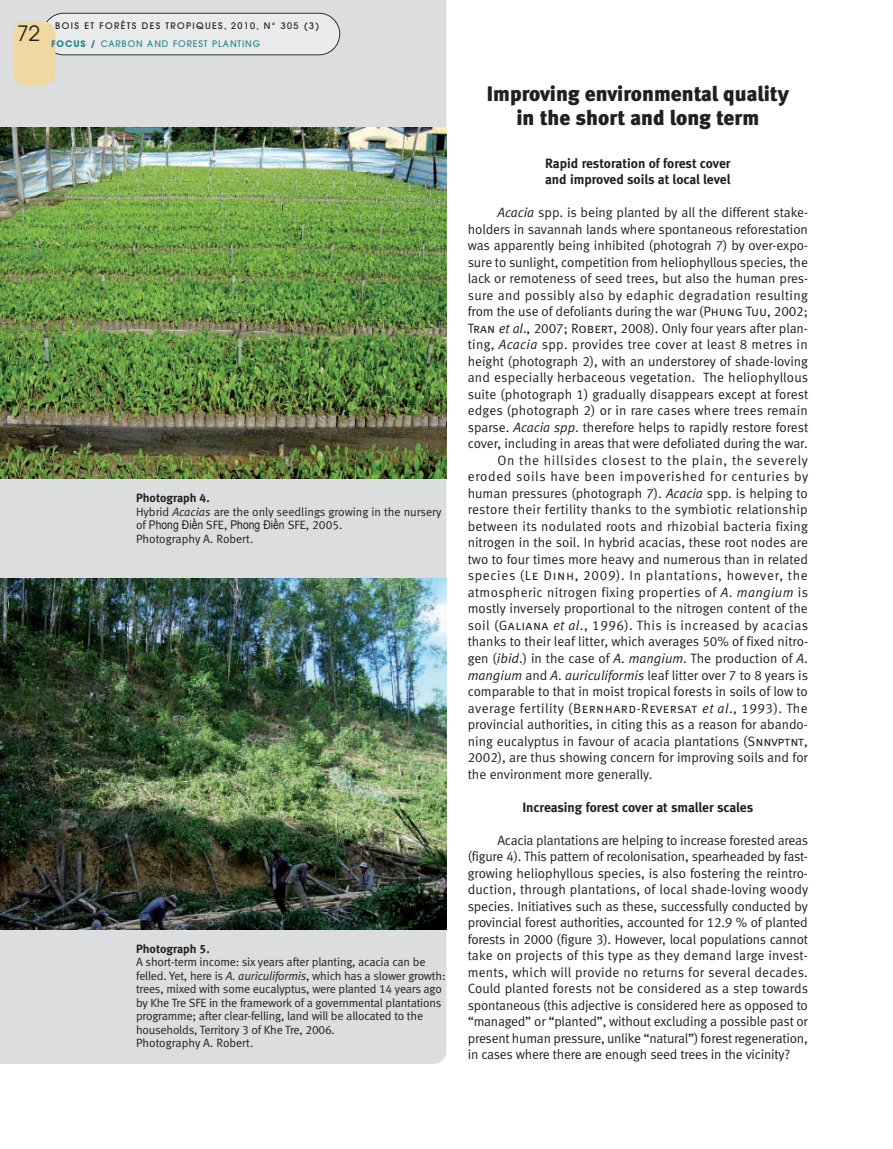
<style>
.page{position:relative;width:893px;height:1149px;background:#fff}
.page>*{position:absolute;margin:0;border:0;box-sizing:border-box;transform-origin:0 0}
.t1{font:21px/24px "Meta Black LF";color:#231f20;text-align:center}
.t2{font:21px "Avant Garde";color:#231f20}
.t3{font:13.5px/16.5px "Meta Normal LF";color:#231f20;text-align:justify}
.t4{font:13.5px "Meta Normal LF";letter-spacing:.02em;color:#231f20}
.t5{font:13.5px "Meta Normal LF";letter-spacing:.035em;color:#231f20}
.t6{font:13.5px "Meta Normal LF";letter-spacing:.025em;color:#231f20}
.t7{font:13.5px/16.5px "Meta Bold LF";letter-spacing:-.005em;color:#231f20}
.t8{font:13.5px "Meta Normal LF";letter-spacing:.05em;color:#231f20}
.t9{font:13.5px "Meta Normal LF";letter-spacing:.045em;color:#231f20}
.t10{font:12px/13.5px "Meta Normal LF";letter-spacing:-.015em;color:#231f20}
.t11{font:12px "Arial";color:#231f20;scale:.86 1}
.t12{font:12px "Meta Bold LF";color:#231f20}
.t13{font:500 9px/18px "Avant Garde";letter-spacing:.15em;color:#231f20}
.s1{font-weight:700;color:#2c8993}
.s2{color:#2c8993}
.s3{font-style:italic}
.s4{font-family:"Meta Normal LF"}
.s5{font-family:"Meta Normal LF Caps"}
</style>
<div class="page">
<div style="left:0;top:0;width:446px;height:1063px;background:#dcdddf"></div>
<img style="left:0;top:128px;width:446px;height:350px">
<img style="left:0;top:578px;width:446px;height:351px">
<svg style="left:43px;top:13px;width:297px;height:42px;background:#e2e3e4"></svg>
<div style="left:13px;top:21px;width:42px;height:64px;background:#f0d9a0;border-radius:13px"></div>
<h1 class="t2" style="left:17px;top:26px;width:25px">72</h1>
<p class="t13" style="left:51px;top:18px;width:270px;text-indent:4px">BOIS ET FORÊTS DES TROPIQUES, 2010, N° 305 (3)<br><span class="s1">FOCUS /</span> <span class="s2">CARBON AND FOREST PLANTING</span></p>
<p class="t12" style="left:136px;top:493px;width:75px">Photograph 4.</p>
<p class="t10" style="left:136px;top:505px;width:307px">Hybrid <span class="s3">Acacias</span> are the only seedlings growing in the nursery</p>
<p class="t11" style="left:136px;top:518px;width:241px"><span class="s4">of</span> Phong Điền <span class="s4">SFE,</span> Phong Điền <span class="s4">SFE, 2005.</span></p>
<p class="t10" style="left:136px;top:532px;width:119px">Photography A. Robert.</p>
<p class="t12" style="left:136px;top:944px;width:75px">Photograph 5.</p>
<p class="t10" style="left:136px;top:956px;width:311px">A short-term income: six years after planting, acacia can be felled. Yet, here is <span class="s3">A. auriculiformis</span>, which has a slower growth: trees, mixed with some eucalyptus, were planted 14 years ago by Khe Tre SFE in the framework of a governmental plantations programme; after clear-felling, land will be allocated to the households, Territory 3 of Khe Tre, 2006.<br>Photography A. Robert.</p>
<h1 class="t1" style="left:487px;top:83px;width:304px">Improving environmental quality in the short and long term</h1>
<p class="t7" style="left:545px;top:156px;width:187px">Rapid restoration of forest cover and improved soils at local level</p>
<p class="t3" style="left:497px;top:205px;width:312px"><span class="s3">Acacia</span> spp. is being planted by all the different stake-</p>
<p class="t3" style="left:468px;top:222px;width:342px">holders in savannah lands where spontaneous reforestation</p>
<p class="t3" style="left:468px;top:238px;width:342px">was apparently being inhibited (photograh 7) by over-expo-</p>
<p class="t3" style="left:468px;top:255px;width:342px">sure to sunlight, competition from heliophyllous species, the</p>
<p class="t3" style="left:468px;top:271px;width:342px">lack or remoteness of seed trees, but also the human pres-</p>
<p class="t6" style="left:468px;top:290px;width:342px">sure and possibly also by edaphic degradation resulting</p>
<p class="t3" style="left:468px;top:304px;width:342px">from the use of defoliants during the war (<span class="s5">Phung Tuu</span>, 2002;</p>
<p class="t3" style="left:468px;top:321px;width:342px"><span class="s5">Tran</span> <span class="s3">et al</span>., 2007; <span class="s5">Robert</span>, 2008). Only four years after plan -</p>
<p class="t4" style="left:468px;top:340px;width:342px">ting, <span class="s3">Acacia</span> spp. provides tree cover at least 8 metres in</p>
<p class="t3" style="left:468px;top:354px;width:342px">height (photograph 2), with an understorey of shade-loving</p>
<p class="t3" style="left:468px;top:370px;width:342px">and especially herbaceous vegetation. The heliophyllous</p>
<p class="t3" style="left:468px;top:387px;width:342px">suite (photograph 1) gradually disappears except at forest</p>
<p class="t3" style="left:468px;top:403px;width:341px">edges (photograph 2) or in rare cases where trees remain</p>
<p class="t3" style="left:468px;top:420px;width:342px">sparse. <span class="s3">Acacia spp</span>. therefore helps to rapidly restore forest</p>
<p class="t3" style="left:468px;top:436px;width:342px">cover, including in areas that were defoliated during the war.</p>
<p class="t9" style="left:497px;top:455px;width:312px">On the hillsides closest to the plain, the severely</p>
<p class="t8" style="left:468px;top:472px;width:342px">eroded soils have been impoverished for centuries by</p>
<p class="t3" style="left:468px;top:486px;width:342px">human pressures (photograph 7). <span class="s3">Acacia</span> spp. is helping to</p>
<p class="t4" style="left:468px;top:505px;width:342px">restore their fertility thanks to the symbiotic relationship</p>
<p class="t4" style="left:468px;top:521px;width:342px">between its nodulated roots and rhizobial bacteria fixing</p>
<p class="t3" style="left:468px;top:535px;width:342px">nitrogen in the soil. In hybrid acacias, these root nodes are</p>
<p class="t3" style="left:468px;top:552px;width:342px">two to four times more heavy and numerous than in related</p>
<p class="t8" style="left:468px;top:571px;width:342px">species (<span class="s5">Le Dinh</span>, 2009). In plantations, however, the</p>
<p class="t6" style="left:468px;top:587px;width:342px">atmospheric nitrogen fixing properties of <span class="s3">A</span>. <span class="s3">mangium</span> is</p>
<p class="t3" style="left:468px;top:601px;width:342px">mostly inversely proportional to the nitrogen content of the</p>
<p class="t5" style="left:468px;top:620px;width:342px">soil (<span class="s5">Galiana</span> <span class="s3">et al</span>., 1996). This is increased by acacias</p>
<p class="t3" style="left:468px;top:634px;width:342px">thanks to their leaf litter, which averages 50% of fixed nitro-</p>
<p class="t3" style="left:468px;top:651px;width:342px">gen (<span class="s3">ibid</span>.) in the case of <span class="s3">A</span>. <span class="s3">mangium</span>. The production of <span class="s3">A</span>.</p>
<p class="t3" style="left:468px;top:667px;width:342px"><span class="s3">mangium</span> and <span class="s3">A</span>. <span class="s3">auriculiformis</span> leaf litter over 7 to 8 years is</p>
<p class="t3" style="left:468px;top:684px;width:342px">comparable to that in moist tropical forests in soils of low to</p>
<p class="t5" style="left:468px;top:703px;width:342px">average fertility (<span class="s5">Bernhard-Reversat</span> <span class="s3">et al</span>., 1993). The</p>
<p class="t3" style="left:468px;top:717px;width:342px">provincial authorities, in citing this as a reason for abando -</p>
<p class="t3" style="left:468px;top:733px;width:342px">ning eucalyptus in favour of acacia plantations (<span class="s5">Snnvptnt</span>,</p>
<p class="t3" style="left:468px;top:750px;width:342px">2002), are thus showing concern for improving soils and for</p>
<p class="t3" style="left:468px;top:766px;width:186px">the environment more generally.</p>
<p class="t7" style="left:522px;top:799px;width:232px">Increasing forest cover at smaller scales</p>
<p class="t3" style="left:468px;top:832px;width:342px;text-indent:30px">Acacia plantations are helping to increase forested areas (figure 4). This pattern of recolonisation, spearheaded by fast&shy;growing heliophyllous species, is also fostering the reintro&shy;duction, through plantations, of local shade-loving woody species. Initiatives such as these, successfully conducted by provincial forest authorities, accounted for 12.9 % of planted forests in 2000 (figure 3). However, local populations cannot take on projects of this type as they demand large invest&shy;ments, which will provide no returns for several decades.<br>Could planted forests not be considered as a step towards spontaneous (this adjective is considered here as opposed to “managed” or “planted”, without excluding a possible past or present human pressure, unlike “natural”) forest regeneration, in cases where there are enough seed trees in the vicinity?</p>
</div>
